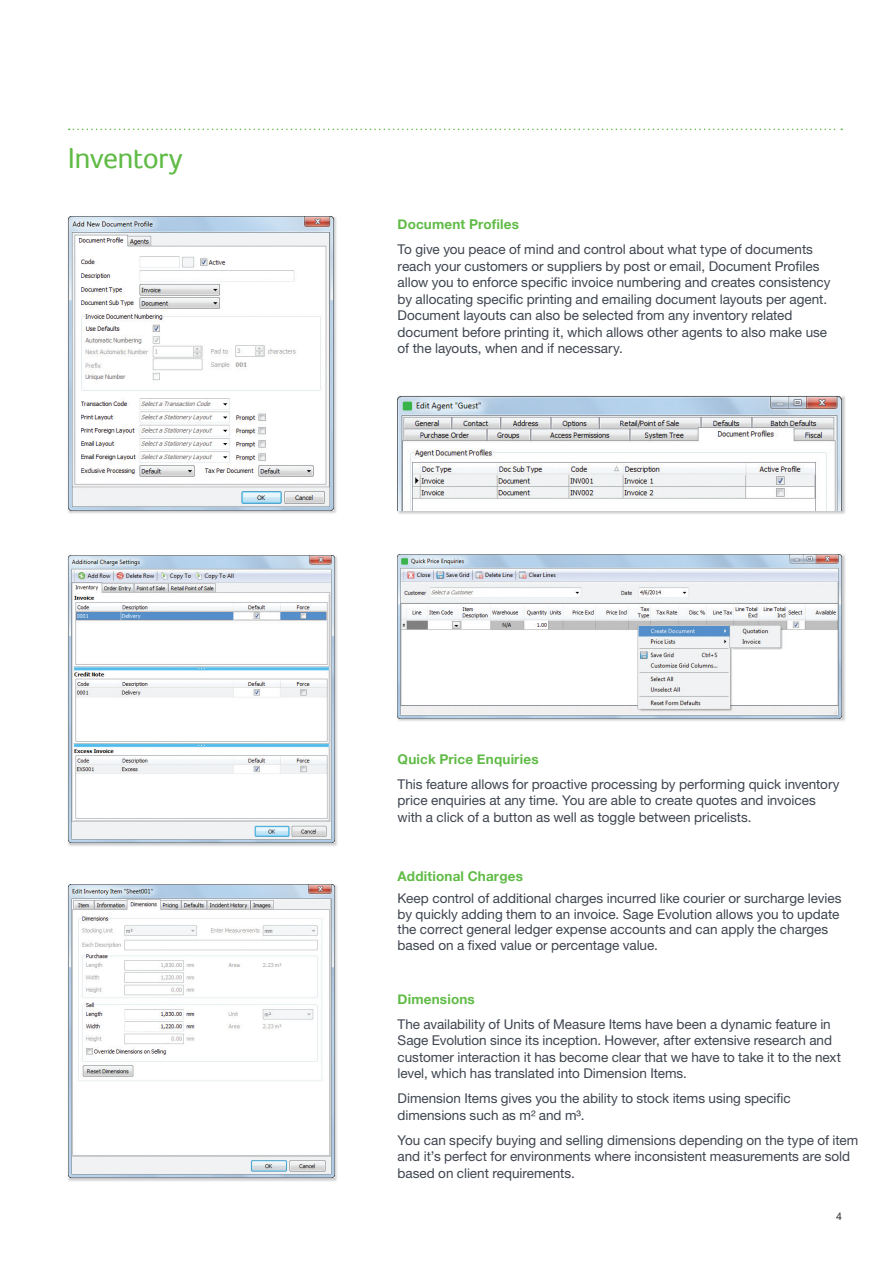
<style>
.page{position:relative;width:893px;height:1263px;background:#fff}
.page>*{position:absolute;margin:0;border:0;box-sizing:border-box;transform-origin:0 0}
.t1{font:30px "Foco";letter-spacing:-.025em;color:#60bb46}
.t2{font:13.5px/16.5px "Helvetica Neue LT Std";color:#3e444f}
.t3{font:700 13.5px "Helvetica Neue";letter-spacing:.015em;color:#60bb46}
.t4{font:10.5px "Helvetica Neue LT Std";color:#231f20}
</style>
<div class="page">
<img style="left:397px;top:554px;width:449px;height:167px">
<img style="left:398px;top:555px;width:444px;height:164px">
<svg style="left:69px;top:129px;width:773px;height:1px"></svg>
<img style="left:68px;top:216px;width:269px;height:298px">
<img style="left:68px;top:217px;width:266px;height:294px">
<img style="left:397px;top:396px;width:449px;height:118px">
<img style="left:398px;top:396px;width:444px;height:115px">
<img style="left:68px;top:555px;width:267px;height:288px">
<img style="left:68px;top:885px;width:269px;height:296px">
<img style="left:68px;top:884px;width:266px;height:294px">
<h1 class="t1" style="left:68px;top:140px;width:116px">Inventory</h1>
<p class="t3" style="left:398px;top:216px;width:123px">Document Profiles</p>
<p class="t2" style="left:398px;top:241px;width:434px">To give you peace of mind and control about what type of documents reach your customers or suppliers by post or email, Document Profiles allow you to enforce specific invoice numbering and creates consistency by allocating specific printing and emailing document layouts per agent.<br>Document layouts can also be selected from any inventory related document before printing it, which allows other agents to also make use of the layouts, when and if necessary.</p>
<p class="t3" style="left:398px;top:750px;width:142px">Quick Price Enquiries</p>
<p class="t2" style="left:398px;top:775px;width:444px">This feature allows for proactive processing by performing quick inventory price enquiries at any time. You are able to create quotes and invoices with a click of a button as well as toggle between pricelists.</p>
<p class="t3" style="left:398px;top:867px;width:127px">Additional Charges</p>
<p class="t2" style="left:398px;top:890px;width:446px;line-height:15.8px">Keep control of additional charges incurred like courier or surcharge levies by quickly adding them to an invoice. Sage Evolution allows you to update the correct general ledger expense accounts and can apply the charges based on a fixed value or percentage value.</p>
<p class="t3" style="left:398px;top:990px;width:79px">Dimensions</p>
<p class="t2" style="left:398px;top:1015px;width:445px">The availability of Units of Measure Items have been a dynamic feature in Sage Evolution since its inception. However, after extensive research and customer interaction it has become clear that we have to take it to the next level, which has translated into Dimension Items.</p>
<p class="t2" style="left:398px;top:1090px;width:395px">Dimension Items gives you the ability to stock items using specific dimensions such as m² and m³.</p>
<p class="t2" style="left:398px;top:1131px;width:462px">You can specify buying and selling dimensions depending on the type of item and it’s perfect for environments where inconsistent measurements are sold based on client requirements.</p>
<p class="t4" style="left:836px;top:1210px;width:7px">4</p>
</div>
